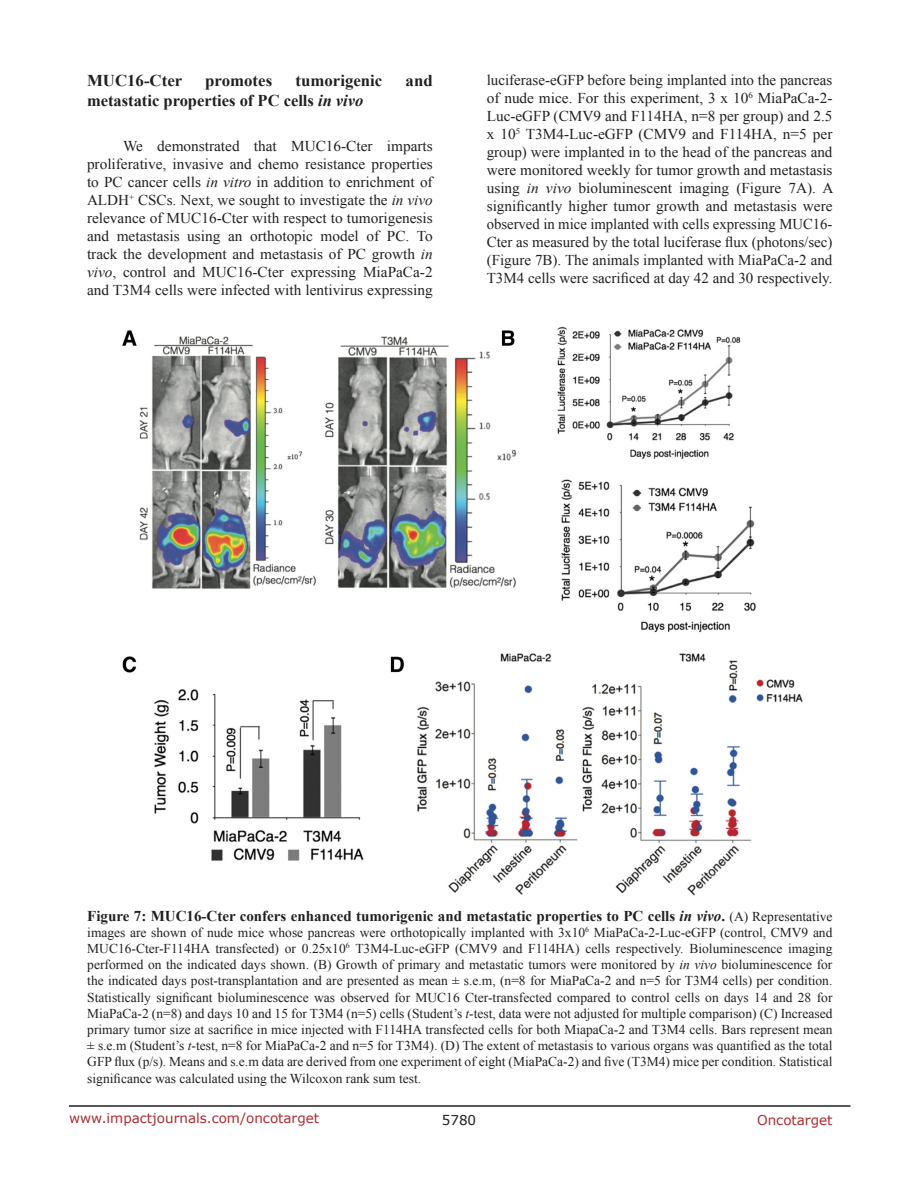
<style>
.page{position:relative;width:918px;height:1188px;background:#fff}
.page>*{position:absolute;margin:0;border:0;box-sizing:border-box;transform-origin:0 0}
.SubHeading{font:700 16.5px "Times New Roman";color:#221f22}
.BodyText{font:15px/18px "Times New Roman";color:#221f22;text-align:justify}
.FigureText{font:700 15px "Times New Roman";color:#221f22}
.FigureText-2{font:13.5px/16.2px "Times New Roman";color:#221f22;text-align:justify}
.t1{font:13.5px "Verdana";color:#ac2b31}
.t2{font:13.5px "Verdana";color:#221f22}
.s1{font-style:italic}
.s2{font-weight:400;font-size:13.5px}
</style>
<div class="page">
<hr style="left:69px;top:1105px;width:781px;height:2px;background:#231f20">
<img style="left:122px;top:326px;width:681px;height:570px">
<p class="SubHeading" style="left:87px;top:69px;width:97px">MUC16-Cter</p>
<p class="SubHeading" style="left:205px;top:69px;width:69px">promotes</p>
<p class="SubHeading" style="left:295px;top:69px;width:88px">tumorigenic</p>
<p class="SubHeading" style="left:406px;top:69px;width:29px">and</p>
<p class="SubHeading" style="left:87px;top:89px;width:278px">metastatic properties of PC cells <span class="s1">in vivo</span></p>
<p class="BodyText" style="left:87px;top:137px;width:347px;text-indent:36px">We demonstrated that MUC16-Cter imparts proliferative, invasive and chemo resistance properties to PC cancer cells <span class="s1">in vitro</span> in addition to enrichment of ALDH<sup>+</sup> CSCs. Next, we sought to investigate the <span class="s1">in vivo </span>relevance of MUC16-Cter with respect to tumorigenesis and metastasis using an orthotopic model of PC. To track the development and metastasis of PC growth <span class="s1">in vivo</span>, control and MUC16-Cter expressing MiaPaCa-2 and T3M4 cells were infected with lentivirus expressing</p>
<p class="BodyText" style="left:487px;top:71px;width:348px">luciferase-eGFP before being implanted into the pancreas of nude mice. For this experiment, 3 x 10<sup>6</sup> MiaPaCa-2- Luc-eGFP (CMV9 and F114HA, n=8 per group) and 2.5 x 10<sup>5</sup> T3M4-Luc-eGFP (CMV9 and F114HA, n=5 per group) were implanted in to the head of the pancreas and were monitored weekly for tumor growth and metastasis using <span class="s1">in vivo</span> bioluminescent imaging (Figure 7A). A significantly higher tumor growth and metastasis were observed in mice implanted with cells expressing MUC16- Cter as measured by the total luciferase flux (photons/sec) (Figure 7B). The animals implanted with MiaPaCa-2 and T3M4 cells were sacrificed at day 42 and 30 respectively.</p>
<p class="FigureText" style="left:87px;top:905px;width:747px">Figure 7: MUC16-Cter confers enhanced tumorigenic and metastatic properties to PC cells <span class="s1">in vivo</span>. <span class="s2">(A) Representative</span></p>
<p class="FigureText-2" style="left:87px;top:924px;width:747px">images are shown of nude mice whose pancreas were orthotopically implanted with 3x10<sup>6</sup> MiaPaCa-2-Luc-eGFP (control, CMV9 and MUC16-Cter-F114HA transfected) or 0.25x10<sup>6</sup> T3M4-Luc-eGFP (CMV9 and F114HA) cells respectively. Bioluminescence imaging performed on the indicated days shown. (B) Growth of primary and metastatic tumors were monitored by <span class="s1">in vivo</span> bioluminescence for the indicated days post-transplantation and are presented as mean ± s.e.m, (n=8 for MiaPaCa-2 and n=5 for T3M4 cells) per condition.<br>Statistically significant bioluminescence was observed for MUC16 Cter-transfected compared to control cells on days 14 and 28 for MiaPaCa-2 (n=8) and days 10 and 15 for T3M4 (n=5) cells (Student’s <span class="s1">t</span>-test, data were not adjusted for multiple comparison) (C) Increased primary tumor size at sacrifice in mice injected with F114HA transfected cells for both MiapaCa-2 and T3M4 cells. Bars represent mean ± s.e.m (Student’s <span class="s1">t</span>-test, n=8 for MiaPaCa-2 and n=5 for T3M4). (D) The extent of metastasis to various organs was quantified as the total GFP flux (p/s). Means and s.e.m data are derived from one experiment of eight (MiaPaCa-2) and five (T3M4) mice per condition. Statistical significance was calculated using the Wilcoxon rank sum test.</p>
<p class="t1" style="left:69px;top:1109px;width:252px">www.impactjournals.com/oncotarget</p>
<p class="t2" style="left:442px;top:1111px;width:36px">5780</p>
<p class="t1" style="left:757px;top:1111px;width:77px">Oncotarget</p>
</div>
